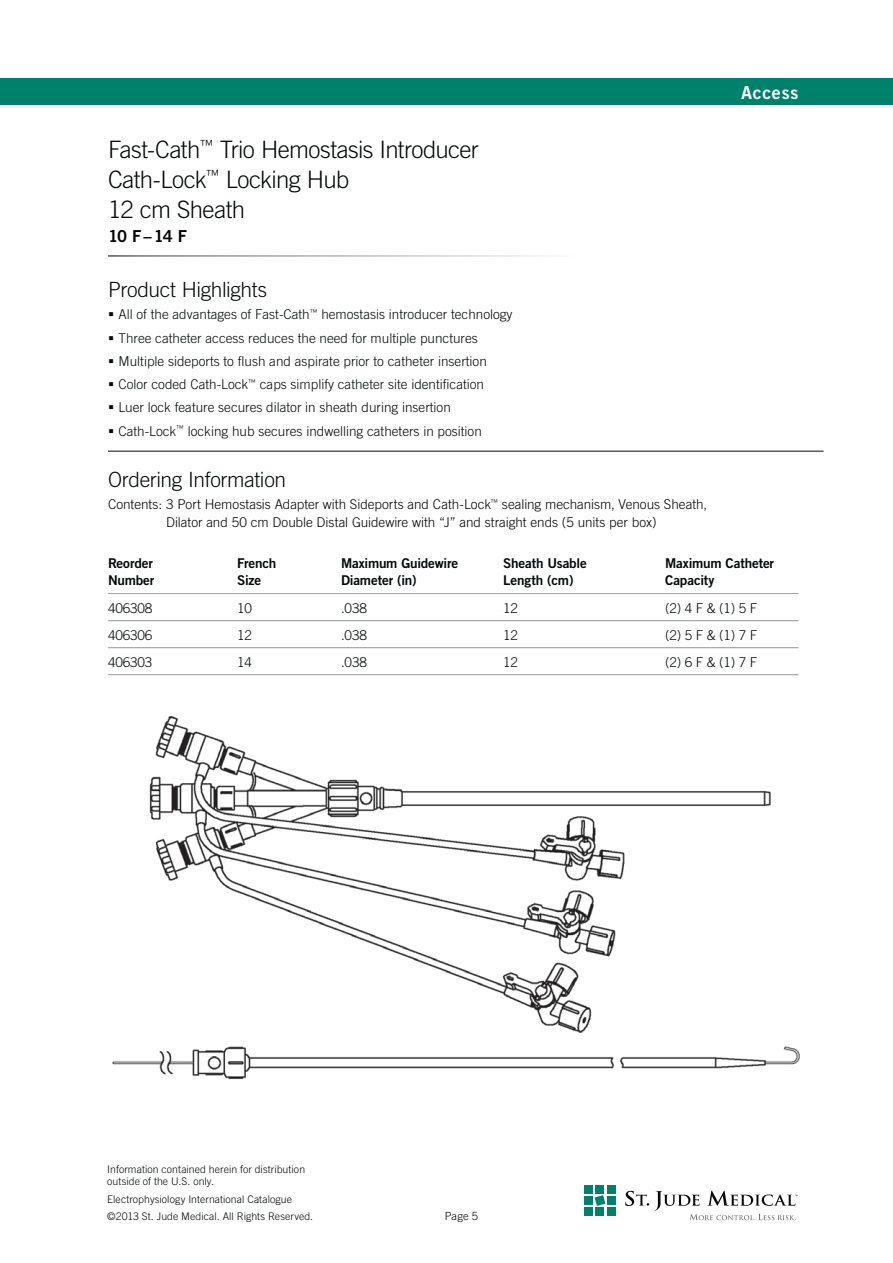
<style>
.page{position:relative;width:893px;height:1263px;background:#fff}
.page>*{position:absolute;margin:0;border:0;box-sizing:border-box;transform-origin:0 0}
.t1{font:300 24px/30px "Trade Gothic";letter-spacing:-.025em;color:#040809}
.t2{font:300 21px "Trade Gothic";letter-spacing:-.015em;color:#040809}
.t3{font:18px "Trade Gothic Bold Two";letter-spacing:.035em;color:#fff}
.t4{font:16.5px "Trade Gothic Bold Two";color:#010202}
.t5{font:300 13.5px/23.2px "Trade Gothic";color:#040809}
.t6{font:300 13.5px/18px "Trade Gothic";color:#010202;text-align:center}
.t7{font:13.5px/16.5px "Trade Gothic Bold Two";letter-spacing:-.01em;color:#040809}
.t8{font:300 11.25px "Trade Gothic";color:#040809}
.t9{font:300 10.5px/12px "Trade Gothic";letter-spacing:.01em;color:#040809}
</style>
<div class="page">
<img style="left:112px;top:716px;width:688px;height:364px">
<hr style="left:108px;top:451px;width:715px;height:1px;background:#040809">
<div style="left:0;top:78px;width:892px;height:26px;background:#00816c"></div>
<hr style="left:108px;top:620px;width:690px;height:1px;background:#939698">
<hr style="left:108px;top:647px;width:690px;height:1px;background:#939698">
<hr style="left:108px;top:674px;width:690px;height:1px;background:#939698">
<hr style="left:108px;top:593px;width:690px;height:1px;background:#a0a2a4">
<svg style="left:625px;top:1191px;width:172px;height:29px"></svg>
<div style="left:584px;top:1185px;width:9px;height:9px;background:#00816c"></div>
<div style="left:606px;top:1185px;width:9px;height:9px;background:#00816c"></div>
<div style="left:595px;top:1185px;width:9px;height:9px;background:#00816c"></div>
<div style="left:584px;top:1196px;width:9px;height:9px;background:#00816c"></div>
<div style="left:606px;top:1196px;width:9px;height:9px;background:#00816c"></div>
<svg style="left:594px;top:1195px;width:11px;height:11px"></svg>
<div style="left:584px;top:1207px;width:9px;height:9px;background:#00816c"></div>
<div style="left:606px;top:1207px;width:9px;height:9px;background:#00816c"></div>
<div style="left:595px;top:1207px;width:9px;height:9px;background:#00816c"></div>
<h1 class="t1" style="left:108px;top:136px;width:372px">Fast-Cath<sup>™</sup> Trio Hemostasis Introducer<br>Cath-Lock<sup>™</sup> Locking Hub<br>12 cm Sheath</h1>
<p class="t4" style="left:108px;top:230px;width:81px">10 F – 14 F</p>
<h2 class="t2" style="left:108px;top:282px;width:160px">Product Highlights</h2>
<p class="t5" style="left:118px;top:304px;width:395px">All of the advantages of Fast-Cath<sup>™</sup> hemostasis introducer technology Three catheter access reduces the need for multiple punctures Multiple sideports to flush and aspirate prior to catheter insertion Color coded Cath-Lock<sup>™</sup> caps simplify catheter site identification Luer lock feature secures dilator in sheath during insertion Cath-Lock<sup>™</sup> locking hub secures indwelling catheters in position</p>
<h2 class="t2" style="left:108px;top:472px;width:180px">Ordering Information</h2>
<p class="t6" style="left:108px;top:497px;width:600px">Contents: 3 Port Hemostasis Adapter with Sideports and Cath-Lock<sup>™</sup> sealing mechanism, Venous Sheath,<br>Dilator and 50 cm Double Distal Guidewire with “J” and straight ends (5 units per box)</p>
<h3 class="t3" style="left:741px;top:86px;width:59px">Access</h3>
<p class="t7" style="left:108px;top:556px;width:48px">Reorder<br>Number</p>
<p class="t7" style="left:237px;top:556px;width:41px">French<br>Size</p>
<p class="t7" style="left:341px;top:556px;width:119px">Maximum Guidewire<br>Diameter (in)</p>
<p class="t7" style="left:503px;top:556px;width:85px">Sheath Usable<br>Length (cm)</p>
<p class="t7" style="left:665px;top:556px;width:111px">Maximum Catheter<br>Capacity</p>
<p class="t5" style="left:108px;top:597px;width:46px">406308</p>
<p class="t5" style="left:237px;top:597px;width:16px">10</p>
<p class="t5" style="left:341px;top:597px;width:27px">.038</p>
<p class="t5" style="left:503px;top:597px;width:16px">12</p>
<p class="t5" style="left:665px;top:597px;width:94px">(2) 4 F &amp; (1) 5 F</p>
<p class="t5" style="left:108px;top:624px;width:46px">406306</p>
<p class="t5" style="left:237px;top:624px;width:16px">12</p>
<p class="t5" style="left:341px;top:624px;width:27px">.038</p>
<p class="t5" style="left:503px;top:624px;width:16px">12</p>
<p class="t5" style="left:665px;top:624px;width:94px">(2) 5 F &amp; (1) 7 F</p>
<p class="t5" style="left:108px;top:651px;width:46px">406303</p>
<p class="t5" style="left:237px;top:651px;width:16px">14</p>
<p class="t5" style="left:341px;top:651px;width:27px">.038</p>
<p class="t5" style="left:503px;top:651px;width:16px">12</p>
<p class="t5" style="left:665px;top:651px;width:94px">(2) 6 F &amp; (1) 7 F</p>
<p class="t9" style="left:107px;top:1165px;width:199px">Information contained herein for distribution outside of the U.S. only.</p>
<p class="t9" style="left:107px;top:1191px;width:207px;line-height:17.4px">Electrophysiology International Catalogue ©2013 St. Jude Medical. All Rights Reserved.</p>
<p class="t8" style="left:444px;top:1212px;width:35px">Page 5</p>
</div>
